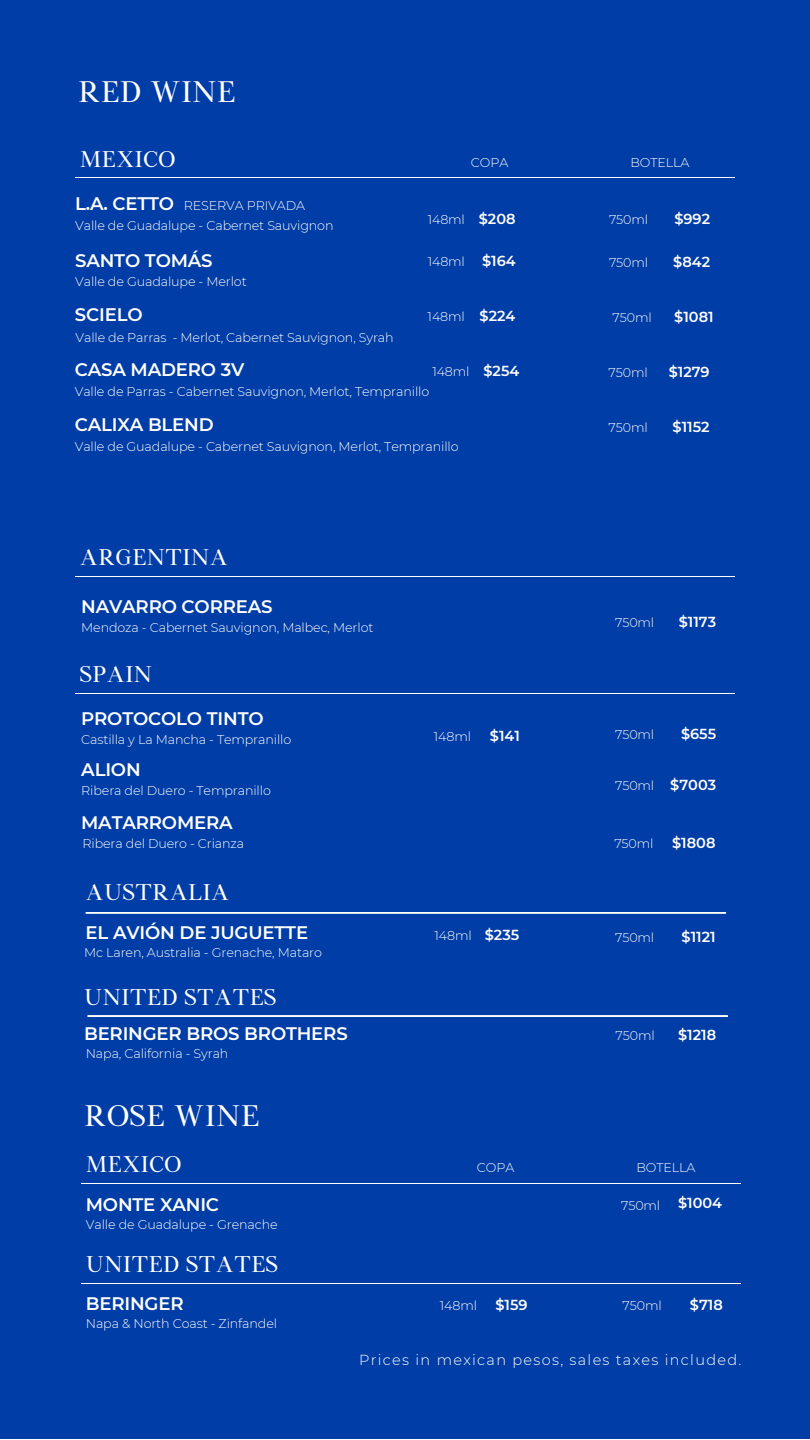
<style>
.page{position:relative;width:810px;height:1440px;background:#fff}
.page>*{position:absolute;margin:0;border:0;box-sizing:border-box;transform-origin:0 0}
.t1{font:30.83px "Botera TFE";letter-spacing:.02em;color:#fff}
.t2{font:23.55px "Botera TFE";letter-spacing:.02em;color:#fff}
.t3{font:600 18.15px "Montserrat";letter-spacing:-.01em;color:#fff}
.t4{font:600 14.48px "Montserrat";color:#fff}
.t5{font:300 14.48px "Montserrat";letter-spacing:.09em;color:#fff}
.t6{font:300 12.67px "Montserrat";letter-spacing:-.01em;color:#fff}
.s1{font-weight:600;font-size:14.48px}
</style>
<div class="page">
<div style="left:0;top:0;width:810px;height:1439px;background:#003da6"></div>
<hr style="left:81px;top:1183px;width:660px;height:1px;background:#fff">
<hr style="left:75px;top:178px;width:660px;height:1px;background:#fff">
<hr style="left:81px;top:1284px;width:660px;height:1px;background:#fff">
<hr style="left:75px;top:576px;width:660px;height:1px;background:#fff">
<hr style="left:75px;top:694px;width:660px;height:1px;background:#fff">
<hr style="left:86px;top:913px;width:640px;height:1px;background:#fff">
<hr style="left:87px;top:1016px;width:641px;height:1px;background:#fff">
<h1 class="t1" style="left:79px;top:73px;width:158px">RED WINE</h1>
<h2 class="t2" style="left:80px;top:144px;width:97px">MEXICO</h2>
<h3 class="t3" style="left:75px;top:191px;width:101px">L.A. CETTO</h3>
<p class="t6" style="left:75px;top:217px;width:260px">Valle de Guadalupe - Cabernet Sauvignon</p>
<p class="t6" style="left:184px;top:197px;width:123px">RESERVA PRIVADA</p>
<h3 class="t3" style="left:75px;top:247px;width:139px">SANTO TOMÁS</h3>
<p class="t6" style="left:75px;top:273px;width:173px">Valle de Guadalupe - Merlot</p>
<h3 class="t3" style="left:75px;top:302px;width:69px">SCIELO</h3>
<p class="t6" style="left:75px;top:328px;width:320px">Valle de Parras - Merlot, Cabernet Sauvignon, Syrah</p>
<p class="t6" style="left:471px;top:153px;width:39px">COPA</p>
<p class="t6" style="left:630px;top:153px;width:60px">BOTELLA</p>
<p class="t6" style="left:428px;top:211px;width:89px">148ml <span class="s1">$208</span></p>
<p class="t6" style="left:609px;top:211px;width:41px">750ml</p>
<p class="t4" style="left:674px;top:209px;width:37px">$992</p>
<p class="t6" style="left:428px;top:253px;width:89px">148ml <span class="s1">$164</span></p>
<p class="t6" style="left:609px;top:254px;width:41px">750ml</p>
<p class="t4" style="left:673px;top:251px;width:38px">$842</p>
<p class="t6" style="left:428px;top:308px;width:89px">148ml <span class="s1">$224</span></p>
<p class="t6" style="left:613px;top:309px;width:41px">750ml</p>
<p class="t4" style="left:674px;top:306px;width:41px">$1081</p>
<h3 class="t3" style="left:75px;top:357px;width:171px">CASA MADERO 3V</h3>
<p class="t6" style="left:75px;top:383px;width:356px">Valle de Parras - Cabernet Sauvignon, Merlot, Tempranillo</p>
<p class="t6" style="left:432px;top:363px;width:88px">148ml <span class="s1">$254</span></p>
<h3 class="t3" style="left:75px;top:412px;width:141px">CALIXA BLEND</h3>
<p class="t6" style="left:75px;top:438px;width:385px">Valle de Guadalupe - Cabernet Sauvignon, Merlot, Tempranillo</p>
<h2 class="t2" style="left:80px;top:543px;width:150px">ARGENTINA</h2>
<h3 class="t3" style="left:81px;top:593px;width:193px">NAVARRO CORREAS</h3>
<p class="t6" style="left:81px;top:619px;width:294px">Mendoza - Cabernet Sauvignon, Malbec, Merlot</p>
<h2 class="t2" style="left:80px;top:660px;width:74px">SPAIN</h2>
<h3 class="t3" style="left:81px;top:705px;width:184px">PROTOCOLO TINTO</h3>
<p class="t6" style="left:81px;top:731px;width:212px">Castilla y La Mancha - Tempranillo</p>
<h3 class="t3" style="left:81px;top:757px;width:61px">ALION</h3>
<p class="t6" style="left:81px;top:782px;width:191px">Ribera del Duero - Tempranillo</p>
<p class="t6" style="left:434px;top:728px;width:39px">148ml</p>
<p class="t4" style="left:490px;top:726px;width:32px">$141</p>
<p class="t6" style="left:609px;top:364px;width:41px">750ml</p>
<p class="t4" style="left:669px;top:361px;width:43px">$1279</p>
<p class="t6" style="left:609px;top:418px;width:41px">750ml</p>
<p class="t4" style="left:673px;top:416px;width:39px">$1152</p>
<p class="t6" style="left:615px;top:614px;width:41px">750ml</p>
<p class="t4" style="left:679px;top:611px;width:39px">$1173</p>
<p class="t6" style="left:615px;top:726px;width:41px">750ml</p>
<p class="t4" style="left:681px;top:723px;width:37px">$655</p>
<p class="t6" style="left:615px;top:777px;width:103px">750ml <span class="s1">$7003</span></p>
<h3 class="t3" style="left:81px;top:809px;width:153px">MATARROMERA</h3>
<p class="t6" style="left:83px;top:835px;width:163px">Ribera del Duero - Crianza</p>
<p class="t6" style="left:614px;top:835px;width:41px">750ml</p>
<p class="t4" style="left:672px;top:832px;width:45px">$1808</p>
<h2 class="t2" style="left:85px;top:877px;width:146px">AUSTRALIA</h2>
<h3 class="t3" style="left:86px;top:920px;width:224px">EL AVIÓN DE JUGUETTE</h3>
<p class="t6" style="left:84px;top:944px;width:239px">Mc Laren, Australia - Grenache, Mataro</p>
<h2 class="t2" style="left:84px;top:983px;width:194px">UNITED STATES</h2>
<h3 class="t3" style="left:84px;top:1021px;width:265px">BERINGER BROS BROTHERS</h3>
<p class="t6" style="left:86px;top:1045px;width:144px">Napa, California - Syrah</p>
<p class="t6" style="left:435px;top:926px;width:86px">148ml <span class="s1">$235</span></p>
<p class="t6" style="left:615px;top:929px;width:41px">750ml</p>
<p class="t4" style="left:682px;top:926px;width:36px">$1121</p>
<p class="t6" style="left:616px;top:1027px;width:41px">750ml</p>
<p class="t4" style="left:678px;top:1025px;width:40px">$1218</p>
<h1 class="t1" style="left:85px;top:1097px;width:176px">ROSE WINE</h1>
<h2 class="t2" style="left:86px;top:1149px;width:97px">MEXICO</h2>
<h3 class="t3" style="left:86px;top:1192px;width:135px">MONTE XANIC</h3>
<p class="t6" style="left:86px;top:1216px;width:193px">Valle de Guadalupe - Grenache</p>
<h2 class="t2" style="left:86px;top:1250px;width:194px">UNITED STATES</h2>
<h3 class="t3" style="left:86px;top:1291px;width:99px">BERINGER</h3>
<p class="t6" style="left:86px;top:1315px;width:193px">Napa &amp; North Coast - Zinfandel</p>
<p class="t6" style="left:477px;top:1159px;width:39px">COPA</p>
<p class="t6" style="left:636px;top:1159px;width:60px">BOTELLA</p>
<p class="t6" style="left:621px;top:1197px;width:41px">750ml</p>
<p class="t4" style="left:678px;top:1193px;width:46px">$1004</p>
<p class="t6" style="left:440px;top:1297px;width:39px">148ml</p>
<p class="t4" style="left:495px;top:1294px;width:34px">$159</p>
<p class="t6" style="left:623px;top:1297px;width:41px">750ml</p>
<p class="t4" style="left:690px;top:1294px;width:34px">$718</p>
<p class="t5" style="left:359px;top:1351px;width:384px">Prices in mexican pesos, sales taxes included.</p>
</div>
